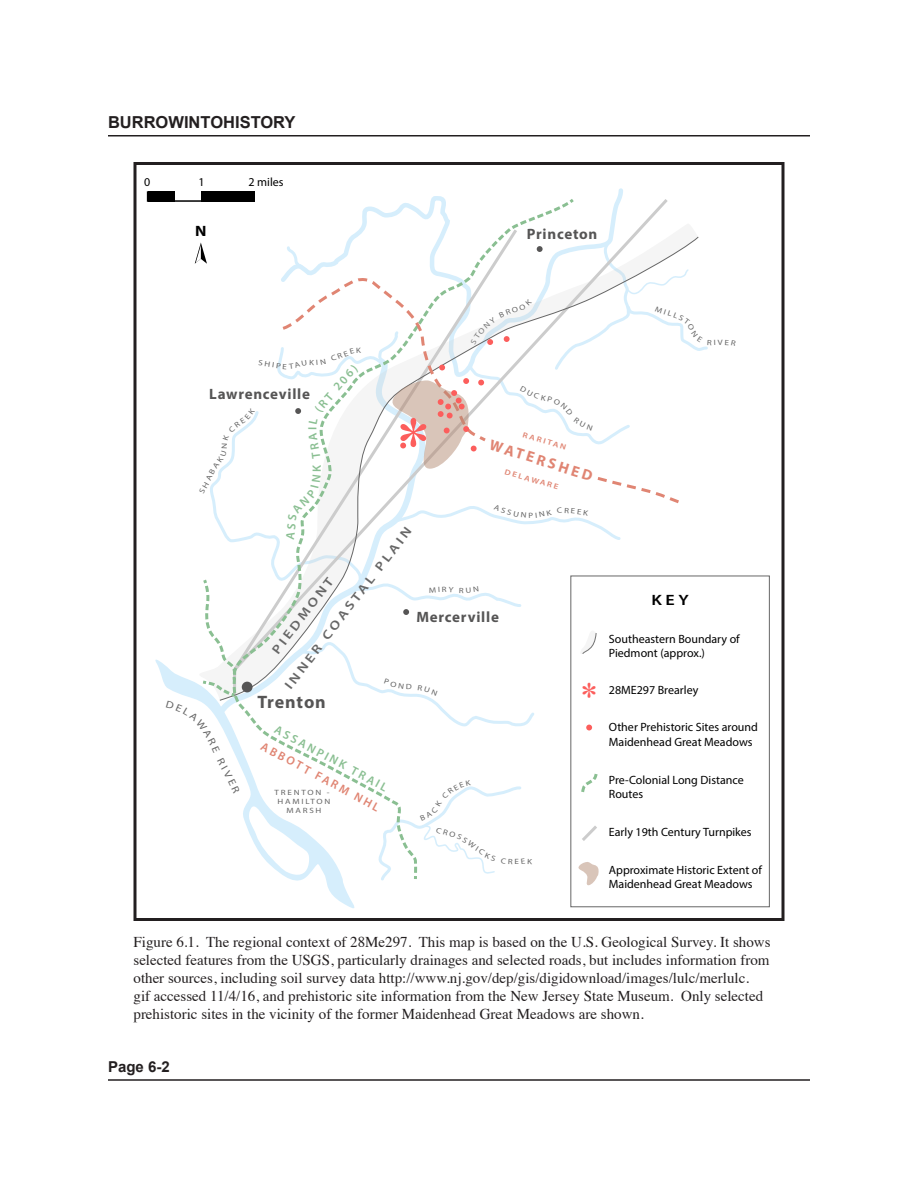
<style>
.page{position:relative;width:918px;height:1188px;background:#fff}
.page>*{position:absolute;margin:0;border:0;box-sizing:border-box;transform-origin:0 0}
.t1{font:72px "Times New Roman";color:#fc5e5c}
.t2{font:36px "Times New Roman";color:#fc5e5c}
.t3{font:700 18px "Myriad Pro";letter-spacing:.045em;color:#565555}
.t4{font:700 16.5px "Arial";color:#231f20}
.t5{font:15px/18px "Times";color:#231f20}
.t6{font:700 15px "Myriad Pro";letter-spacing:.05em;color:#565555}
.t7{font:700 15px "Myriad Pro";color:#e08573}
.t8{font:700 15px "Arial";color:#231f20}
.t9{font:600 15px "Myriad Pro";color:#000;scale:1.2 1}
.t10{font:700 15px "Myriad Pro";color:#000;scale:1.1 1}
.t11{font:600 12.75px "Myriad Pro";color:#666;scale:1.18 1}
.t12{font:12px/14.4px "Myriad Pro";color:#000}
.t13{font:600 12px/21.3px "Myriad Pro";color:#8abf92;text-align:center}
.t14{font:7.65px/9px "Myriad Pro";letter-spacing:.2em;color:#666;text-align:center;scale:1.18 1}
.t15{font:600 7.65px "Myriad Pro";color:#e08573;scale:1.18 1}
.s1{color:#e08573}
</style>
<div class="page">
<hr style="left:108px;top:135px;width:702px;height:1px;background:#231f20">
<hr style="left:108px;top:1079px;width:702px;height:2px;background:#231f20">
<svg style="left:155px;top:659px;width:200px;height:249px"></svg>
<svg style="left:203px;top:615px;width:175px;height:263px"></svg>
<svg style="left:564px;top:199px;width:10px;height:8px"></svg>
<svg style="left:231px;top:204px;width:333px;height:475px"></svg>
<div style="left:242px;top:682px;width:11px;height:10px;background:#565555;border-radius:50%"></div>
<svg style="left:578px;top:862px;width:21px;height:23px"></svg>
<svg style="left:147px;top:191px;width:54px;height:11px"></svg>
<div style="left:148px;top:191px;width:27px;height:11px;background:#000"></div>
<div style="left:201px;top:191px;width:54px;height:11px;background:#000"></div>
<svg style="left:586px;top:725px;width:6px;height:5px"></svg>
<svg style="left:582px;top:826px;width:15px;height:15px"></svg>
<svg style="left:581px;top:773px;width:17px;height:20px"></svg>
<svg style="left:582px;top:633px;width:15px;height:21px"></svg>
<div style="left:571px;top:576px;width:199px;height:331px;border:1px solid #666"></div>
<div style="left:134px;top:162px;width:650px;height:759px;border:3px solid #231f20"></div>
<svg style="left:294px;top:642px;width:243px;height:86px"></svg>
<svg style="left:378px;top:786px;width:143px;height:95px"></svg>
<svg style="left:166px;top:674px;width:74px;height:120px"></svg>
<svg style="left:195px;top:238px;width:541px;height:377px"></svg>
<p class="t4" style="left:108px;top:111px;width:189px">BURROWINTOHISTORY</p>
<p class="t12" style="left:144px;top:175px;width:8px">0</p>
<p class="t12" style="left:198px;top:175px;width:8px">1</p>
<p class="t12" style="left:249px;top:175px;width:37px">2 miles</p>
<p class="t10" style="left:195px;top:221px;width:12px">N</p>
<p class="t6" style="left:527px;top:224px;width:72px">Princeton</p>
<p class="t6" style="left:209px;top:384px;width:102px">Lawrenceville</p>
<p class="t1" style="left:395px;top:395px;width:37px">*</p>
<p class="t15" style="left:524px;top:430px;width:40px;rotate:16deg">RARITAN</p>
<p class="t15" style="left:506px;top:467px;width:49px;rotate:16deg">DELAWARE</p>
<p class="t7" style="left:493px;top:435px;width:109px;rotate:17deg">WATERSHED</p>
<p class="t11" style="left:282px;top:683px;width:171px;rotate:-53deg">INNER COASTAL PLAIN</p>
<p class="t3" style="left:257px;top:690px;width:70px">Trenton</p>
<p class="t11" style="left:268px;top:648px;width:80px;rotate:-53deg">PIEDMONT</p>
<p class="t6" style="left:416px;top:607px;width:84px">Mercerville</p>
<p class="t13" style="left:277px;top:717px;width:134px;rotate:28deg">ASSANPINK TRAIL<br><span class="s1">ABBOTT FARM NHL</span></p>
<p class="t14" style="left:275px;top:788px;width:49px">TRENTON -<br>HAMILTON<br>MARSH</p>
<p class="t14" style="left:515px;top:857px;width:5px">E</p>
<p class="t2" style="left:580px;top:672px;width:19px">*</p>
<p class="t9" style="left:651px;top:591px;width:33px">KEY</p>
<p class="t12" style="left:609px;top:631px;width:132px">Southeastern Boundary of<br>Piedmont (approx.)</p>
<p class="t12" style="left:609px;top:682px;width:91px">28ME297 Brearley</p>
<p class="t12" style="left:609px;top:720px;width:151px">Other Prehistoric Sites around<br>Maidenhead Great Meadows</p>
<p class="t12" style="left:609px;top:772px;width:136px">Pre-Colonial Long Distance<br>Routes</p>
<p class="t12" style="left:609px;top:825px;width:144px">Early 19th Century Turnpikes</p>
<p class="t12" style="left:609px;top:862px;width:155px">Approximate Historic Extent of<br>Maidenhead Great Meadows</p>
<p class="t5" style="left:134px;top:931px;width:639px">Figure 6.1. The regional context of 28Me297. This map is based on the U.S. Geological Survey. It shows selected features from the USGS, particularly drainages and selected roads, but includes information from other sources, including soil survey data http://www.nj.gov/dep/gis/digidownload/images/lulc/merlulc.<br>gif accessed 11/4/16, and prehistoric site information from the New Jersey State Museum. Only selected prehistoric sites in the vicinity of the former Maidenhead Great Meadows are shown.</p>
<p class="t8" style="left:108px;top:1056px;width:63px">Page 6-2</p>
</div>
